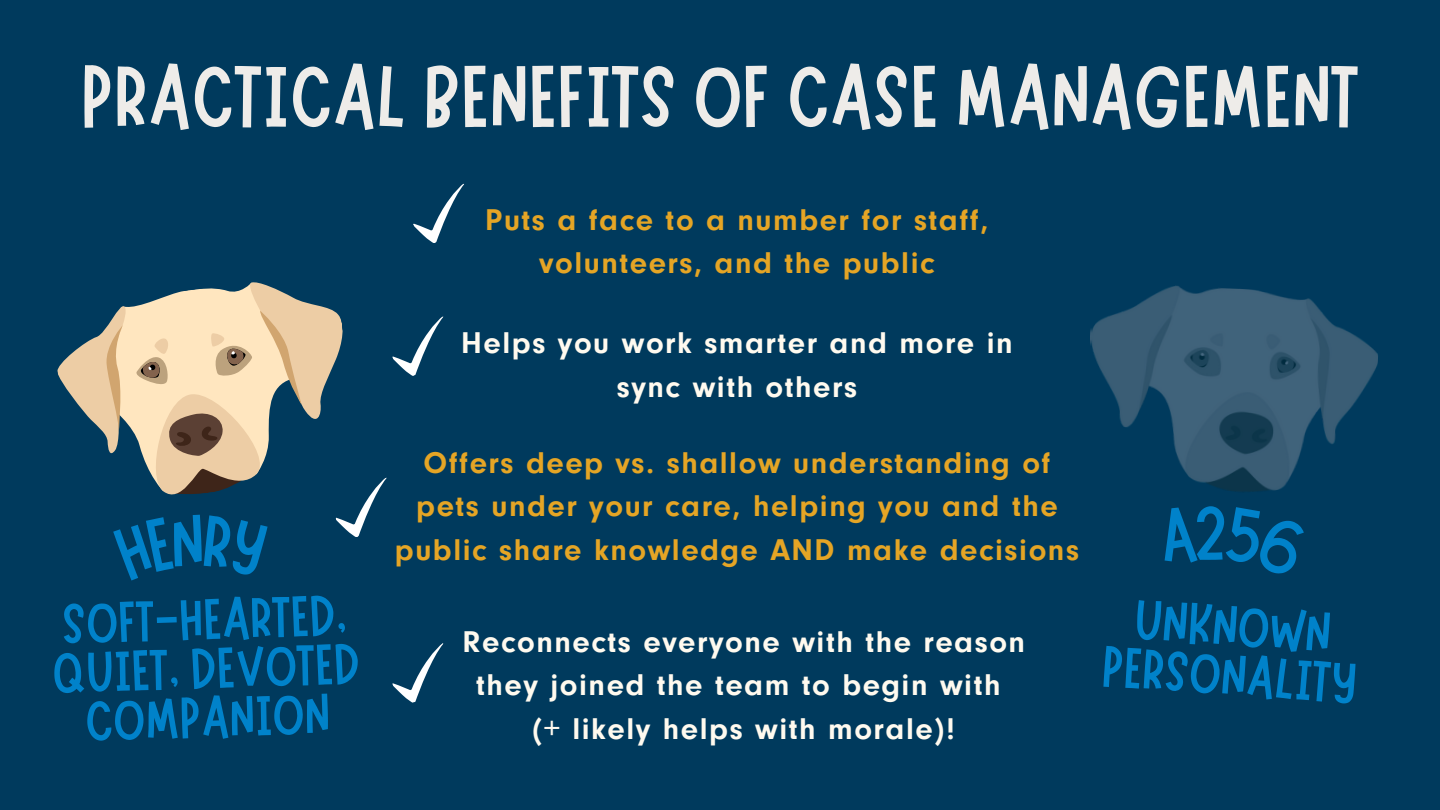
<style>
.page{position:relative;width:1440px;height:810px;background:#003a5d}
.page>*{position:absolute;margin:0;border:0;box-sizing:border-box;transform-origin:0 0}
.t1{font:88px "Marykate";color:#eeece9}
.t2{font:75px "Marykate";color:#0082ca}
.t3{font:57.6px/49px "Marykate";color:#0082ca;text-align:center}
.t4{font:700 31.1px/43.5px "Neuzeit Gro";letter-spacing:.05em;color:#e5a525;text-align:center}
.t5{font:700 31.1px/43.5px "Neuzeit Gro";letter-spacing:.05em;color:#fffaef;text-align:center}
</style>
<div class="page">
<img style="left:1090px;top:285px;width:288px;height:207px">
<svg style="left:413px;top:183px;width:51px;height:60px"></svg>
<svg style="left:392px;top:643px;width:52px;height:60px"></svg>
<svg style="left:57px;top:282px;width:387px;height:255px"></svg>
<p class="t1" style="left:81px;top:39px;width:1280px">PRACTICAL BENEFITS OF CASE MANAGEMENT</p>
<p class="t4" style="left:485px;top:203px;width:505px">Puts a face to a number for staff, volunteers, and the public</p>
<p class="t3" style="left:49px;top:595px;width:310px;rotate:-2deg">SOFT-HEARTED,<br>QUIET, DEVOTED<br>COMPANION</p>
<p class="t5" style="left:461px;top:326px;width:553px">Helps you work smarter and more in sync with others</p>
<p class="t4" style="left:395px;top:446px;width:686px">Offers deep vs. shallow understanding of pets under your care, helping you and the public share knowledge AND make decisions</p>
<p class="t5" style="left:462px;top:625px;width:564px">Reconnects everyone with the reason they joined the team to begin with</p>
<p class="t5" style="left:533px;top:712px;width:424px">(+ likely helps with morale)!</p>
<p class="t2" style="left:1194px;top:484px;width:35px">2</p>
<p class="t3" style="left:1108px;top:587px;width:256px;rotate:4deg">UNKNOWN<br>PERSONALITY</p>
</div>
